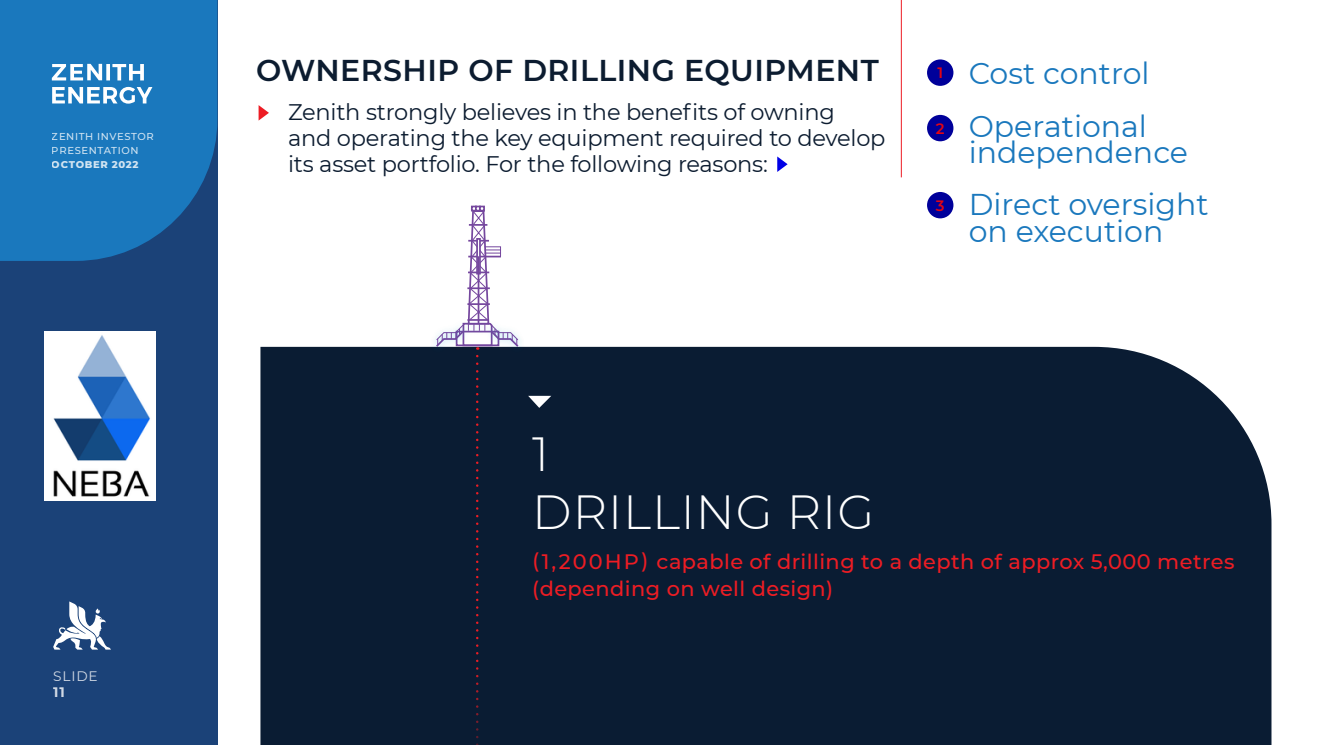
<style>
.page{position:relative;width:1317px;height:745px;background:#fff}
.page>*{position:absolute;margin:0;border:0;box-sizing:border-box;transform-origin:0 0}
.t1{font:300 47.75px/57.2px "Montserrat";letter-spacing:.02em;color:#fff}
.t2{font:30px/52.5px "Montserrat";color:#1a78bd}
.t3{font:600 30px "Montserrat";letter-spacing:.015em;color:#0c1c30}
.t4{font:22.5px/26.2px "Montserrat";letter-spacing:-.01em;color:#0c1c30}
.t5{font:500 20.88px/26.9px "Montserrat";letter-spacing:.02em;color:#ed1c24}
.t6{font:600 15px "Montserrat";color:#e30512}
.t7{font:13.75px "Montserrat";letter-spacing:.06em;color:#fff}
.t8{font:700 13.75px "Montserrat";color:#fff}
.t9{font:500 10px/13.8px "Montserrat";letter-spacing:.06em;color:#fff}
.t10{font:800 10px "Montserrat";letter-spacing:.06em;color:#fff}
</style>
<div class="page">
<div style="left:260px;top:346px;width:1011px;height:398px;background:#0a1c33"></div>
<div style="left:0;top:0;width:217px;height:744px;background:#1b4278"></div>
<svg style="left:0;top:0;width:217px;height:261px;background:#1a73b7"></svg>
<svg style="left:52px;top:64px;width:100px;height:40px;background:#72acd6"></svg>
<svg style="left:53px;top:601px;width:58px;height:48px"></svg>
<div style="left:927px;top:59px;width:26px;height:27px;background:#00009a;border-radius:50%"></div>
<div style="left:927px;top:115px;width:26px;height:26px;background:#00009a;border-radius:50%"></div>
<div style="left:927px;top:192px;width:26px;height:26px;background:#00009a;border-radius:50%"></div>
<svg style="left:476px;top:356px;width:2px;height:389px"></svg>
<svg style="left:528px;top:395px;width:23px;height:12px"></svg>
<div style="left:484px;top:323px;width:41px;height:31px;background:#0a1c33"></div>
<div style="left:429px;top:323px;width:41px;height:31px;background:#0a1c33"></div>
<div style="left:484px;top:317px;width:41px;height:30px;background:#fff"></div>
<div style="left:429px;top:317px;width:41px;height:30px;background:#fff"></div>
<div style="left:508px;top:331px;width:17px;height:21px;background:#00adef;opacity:.39"></div>
<div style="left:429px;top:331px;width:17px;height:21px;background:#00adef;opacity:.39"></div>
<svg style="left:434px;top:205px;width:86px;height:144px"></svg>
<svg style="left:258px;top:105px;width:11px;height:15px"></svg>
<svg style="left:777px;top:156px;width:10px;height:16px"></svg>
<hr style="left:901px;top:0;width:1px;height:177px;background:#ed1c24">
<img style="left:44px;top:331px;width:112px;height:169px">
<p class="t9" style="left:52px;top:130px;width:103px">ZENITH INVESTOR<br>PRESENTATION</p>
<p class="t10" style="left:52px;top:158px;width:88px">OCTOBER 2022</p>
<p class="t7" style="left:53px;top:668px;width:46px">SLIDE</p>
<p class="t8" style="left:53px;top:684px;width:13px">11</p>
<h2 class="t3" style="left:256px;top:54px;width:624px">OWNERSHIP OF DRILLING EQUIPMENT</h2>
<p class="t4" style="left:288px;top:98px;width:599px">Zenith strongly believes in the benefits of owning<br>and operating the key equipment required to develop its asset portfolio. For the following reasons:</p>
<p class="t6" style="left:937px;top:65px;width:7px">1</p>
<p class="t6" style="left:935px;top:120px;width:10px">2</p>
<p class="t6" style="left:935px;top:197px;width:10px">3</p>
<h2 class="t2" style="left:968px;top:48px;width:182px">Cost control<br>Operational</h2>
<h2 class="t2" style="left:968px;top:127px;width:241px">independence<br>Direct oversight</h2>
<h2 class="t2" style="left:968px;top:206px;width:196px">on execution</h2>
<h1 class="t1" style="left:532px;top:426px;width:343px">1<br>DRILLING RIG</h1>
<p class="t5" style="left:532px;top:547px;width:703px">(1,200HP) capable of drilling to a depth of approx 5,000 metres (depending on well design)</p>
</div>
